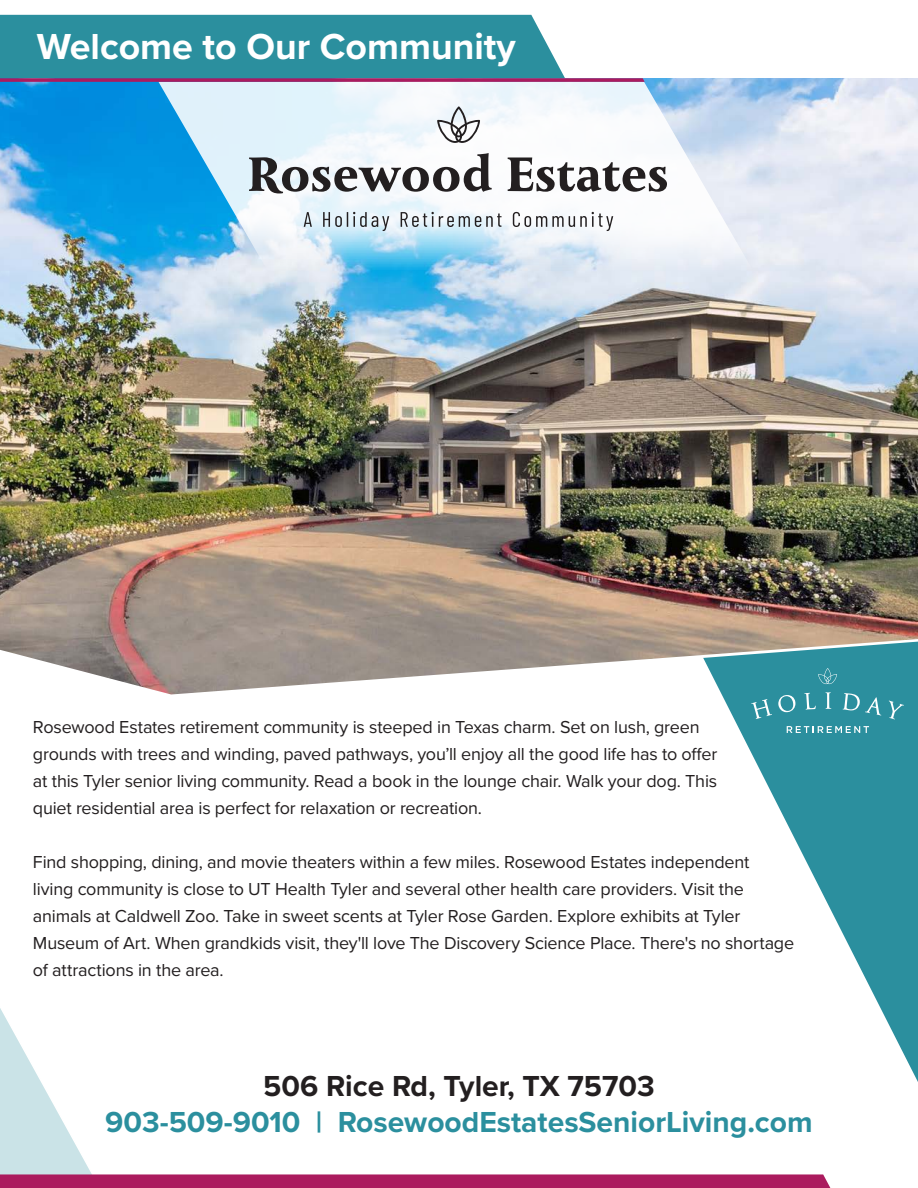
<style>
.page{position:relative;width:918px;height:1188px;background:#fff}
.page>*{position:absolute;margin:0;border:0;box-sizing:border-box;transform-origin:0 0}
.t1{font:700 37.5px "Proxima Nova";color:#fff}
.t2{font:700 30px "Proxima Nova";color:#2b8f9e}
.t3{font:700 30px "Proxima Nova";color:#231f20}
.t4{font:18px/27px "Proxima Nova";letter-spacing:-.01em;color:#231f20}
</style>
<div class="page">
<svg style="left:723px;top:698px;width:195px;height:384px;fill:#2b8f9e"></svg>
<img style="left:0;top:78px;width:918px;height:616px">
<svg style="left:0;top:937px;width:830px;height:251px"></svg>
<svg style="left:751px;top:699px;width:21px;height:20px"></svg>
<svg style="left:778px;top:695px;width:17px;height:17px"></svg>
<svg style="left:804px;top:693px;width:12px;height:17px"></svg>
<svg style="left:825px;top:692px;width:6px;height:17px"></svg>
<svg style="left:843px;top:693px;width:38px;height:22px"></svg>
<svg style="left:889px;top:701px;width:15px;height:18px"></svg>
<svg style="left:818px;top:668px;width:19px;height:16px"></svg>
<svg style="left:787px;top:726px;width:82px;height:7px"></svg>
<svg style="left:158px;top:82px;width:605px;height:206px"></svg>
<svg style="left:249px;top:153px;width:418px;height:40px"></svg>
<svg style="left:304px;top:212px;width:309px;height:19px"></svg>
<svg style="left:437px;top:106px;width:43px;height:37px"></svg>
<svg style="left:0;top:15px;width:645px;height:67px;background:#4f98a8"></svg>
<p class="t1" style="left:37px;top:19px;width:480px">Welcome to Our Community</p>
<p class="t4" style="left:33px;top:713px;width:686px">Rosewood Estates retirement community is steeped in Texas charm. Set on lush, green grounds with trees and winding, paved pathways, you’ll enjoy all the good life has to offer at this Tyler senior living community. Read a book in the lounge chair. Walk your dog. This quiet residential area is perfect for relaxation or recreation.</p>
<p class="t4" style="left:33px;top:848px;width:763px">Find shopping, dining, and movie theaters within a few miles. Rosewood Estates independent living community is close to UT Health Tyler and several other health care providers. Visit the animals at Caldwell Zoo. Take in sweet scents at Tyler Rose Garden. Explore exhibits at Tyler Museum of Art. When grandkids visit, they'll love The Discovery Science Place. There's no shortage of attractions in the area.</p>
<p class="t3" style="left:263px;top:1064px;width:393px">506 Rice Rd, Tyler, TX 75703</p>
<p class="t2" style="left:105px;top:1100px;width:709px">903-509-9010 | RosewoodEstatesSeniorLiving.com</p>
</div>
